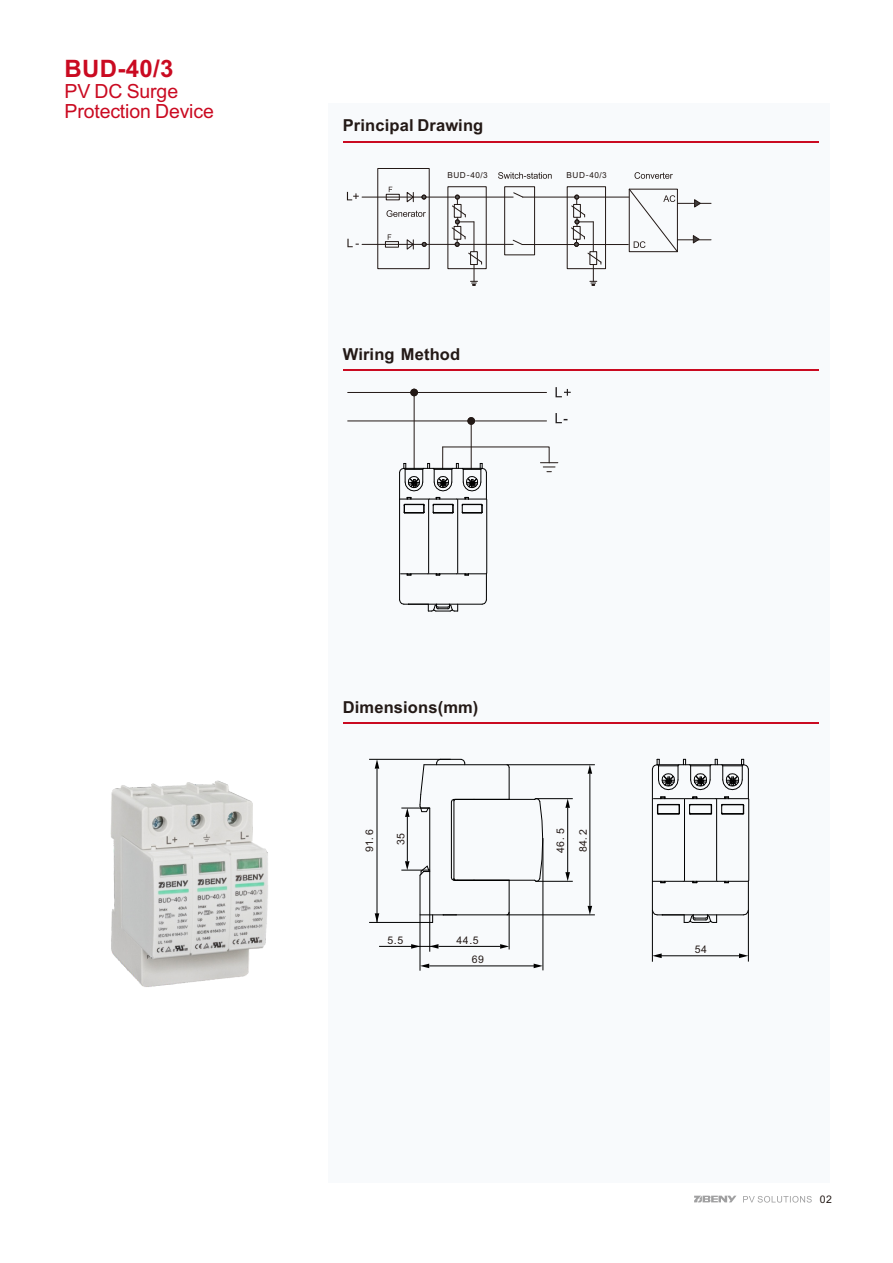
<style>
.page{position:relative;width:893px;height:1263px;background:#fff}
.page>*{position:absolute;margin:0;border:0;box-sizing:border-box;transform-origin:0 0}
.t1{font:700 24px "Arial";color:#ca0a21}
.t2{font:19.5px/20px "Arial";letter-spacing:-.01em;color:#ca0a21}
.t3{font:700 16.5px "Arial";letter-spacing:.01em;color:#231916}
.t4{font:10.5px/22.5px "Arial";letter-spacing:.055em;color:#231916}
.t5{font:8.25px "Arial";letter-spacing:.055em;color:#231916}
.s1{font-family:"Microsoft Ya Hei"}
.s2{font-family:"Arial Unicode MS"}
.s3{font-family:"Sim Sun"}
</style>
<div class="page">
<div style="left:328px;top:104px;width:502px;height:1079px;background:#f8fafc"></div>
<hr style="left:343px;top:141px;width:475px;height:1px;background:#ca0a21">
<hr style="left:343px;top:722px;width:475px;height:1px;background:#ca0a21">
<hr style="left:343px;top:370px;width:475px;height:1px;background:#ca0a21">
<hr style="left:362px;top:197px;width:151px;height:1px;background:#231916">
<hr style="left:362px;top:244px;width:151px;height:1px;background:#231916">
<div style="left:504px;top:186px;width:31px;height:69px;border:1px solid #231916"></div>
<svg style="left:513px;top:192px;width:11px;height:6px"></svg>
<hr style="left:523px;top:197px;width:106px;height:1px;background:#231916">
<svg style="left:512px;top:239px;width:10px;height:6px"></svg>
<hr style="left:522px;top:244px;width:106px;height:1px;background:#231916">
<div style="left:567px;top:186px;width:39px;height:83px;border:1px solid #231916"></div>
<hr style="left:677px;top:203px;width:34px;height:1px;background:#231916">
<hr style="left:677px;top:239px;width:34px;height:1px;background:#231916">
<svg style="left:694px;top:199px;width:7px;height:9px"></svg>
<svg style="left:692px;top:235px;width:8px;height:9px"></svg>
<svg style="left:571px;top:195px;width:31px;height:90px"></svg>
<svg style="left:451px;top:195px;width:31px;height:90px"></svg>
<svg style="left:498px;top:172px;width:54px;height:7px"></svg>
<svg style="left:634px;top:172px;width:39px;height:7px"></svg>
<svg style="left:628px;top:188px;width:50px;height:65px"></svg>
<svg style="left:377px;top:168px;width:53px;height:101px"></svg>
<svg style="left:347px;top:192px;width:12px;height:8px"></svg>
<svg style="left:347px;top:239px;width:12px;height:8px"></svg>
<svg style="left:743px;top:1196px;width:69px;height:6px"></svg>
<svg style="left:694px;top:1196px;width:42px;height:6px"></svg>
<hr style="left:661px;top:955px;width:78px;height:1px;background:#000">
<svg style="left:653px;top:953px;width:9px;height:5px"></svg>
<svg style="left:739px;top:953px;width:9px;height:5px"></svg>
<hr style="left:652px;top:910px;width:1px;height:52px;background:#000">
<hr style="left:748px;top:910px;width:1px;height:51px;background:#000">
<svg style="left:652px;top:759px;width:97px;height:164px"></svg>
<hr style="left:420px;top:922px;width:1px;height:49px;background:#000">
<hr style="left:543px;top:838px;width:1px;height:132px;background:#000">
<hr style="left:369px;top:759px;width:82px;height:1px;background:#000">
<hr style="left:369px;top:922px;width:51px;height:1px;background:#000">
<hr style="left:507px;top:764px;width:88px;height:1px;background:#000">
<hr style="left:507px;top:914px;width:88px;height:1px;background:#000">
<hr style="left:590px;top:774px;width:1px;height:132px;background:#000">
<svg style="left:588px;top:765px;width:4px;height:9px"></svg>
<svg style="left:588px;top:906px;width:4px;height:9px"></svg>
<hr style="left:536px;top:798px;width:37px;height:1px;background:#000">
<hr style="left:536px;top:881px;width:37px;height:1px;background:#000">
<hr style="left:567px;top:808px;width:1px;height:65px;background:#000">
<svg style="left:565px;top:799px;width:5px;height:9px"></svg>
<svg style="left:565px;top:872px;width:5px;height:9px"></svg>
<hr style="left:509px;top:912px;width:1px;height:37px;background:#000">
<hr style="left:429px;top:871px;width:1px;height:81px;background:#000">
<hr style="left:429px;top:966px;width:107px;height:1px;background:#000">
<svg style="left:420px;top:963px;width:9px;height:5px"></svg>
<svg style="left:534px;top:963px;width:9px;height:5px"></svg>
<hr style="left:379px;top:946px;width:54px;height:1px;background:#000">
<svg style="left:411px;top:944px;width:9px;height:5px"></svg>
<hr style="left:438px;top:946px;width:62px;height:1px;background:#000">
<svg style="left:500px;top:944px;width:9px;height:5px"></svg>
<svg style="left:429px;top:944px;width:9px;height:5px"></svg>
<hr style="left:455px;top:880px;width:80px;height:1px;background:#000">
<hr style="left:455px;top:799px;width:80px;height:1px;background:#000">
<svg style="left:401px;top:759px;width:109px;height:164px"></svg>
<svg style="left:535px;top:798px;width:8px;height:84px"></svg>
<hr style="left:377px;top:769px;width:1px;height:154px;background:#000">
<svg style="left:375px;top:759px;width:4px;height:10px"></svg>
<svg style="left:375px;top:913px;width:4px;height:10px"></svg>
<hr style="left:348px;top:421px;width:198px;height:1px;background:#231916">
<hr style="left:348px;top:392px;width:198px;height:1px;background:#231916">
<hr style="left:414px;top:392px;width:1px;height:77px;background:#231916">
<hr style="left:471px;top:421px;width:1px;height:48px;background:#231916">
<div style="left:410px;top:389px;width:8px;height:7px;background:#231916;border-radius:50%"></div>
<div style="left:467px;top:417px;width:8px;height:8px;background:#231916;border-radius:50%"></div>
<svg style="left:555px;top:387px;width:16px;height:10px"></svg>
<svg style="left:555px;top:413px;width:12px;height:10px"></svg>
<svg style="left:399px;top:446px;width:159px;height:166px"></svg>
<img style="left:110px;top:780px;width:158px;height:207px">
<h1 class="t1" style="left:65px;top:60px;width:110px">BUD-40/3</h1>
<p class="t2" style="left:65px;top:83px;width:151px">PV DC Surge<br>Protection Device</p>
<p class="t3" style="left:343px;top:119px;width:142px">Principal Drawing</p>
<p class="t5" style="left:448px;top:172px;width:42px">BUD<span class="s1">-</span>40<span class="s2">/</span>3</p>
<p class="t5" style="left:567px;top:172px;width:42px">BUD<span class="s1">-</span>40<span class="s2">/</span>3</p>
<p class="t3" style="left:343px;top:348px;width:119px">Wiring Method</p>
<p class="t3" style="left:343px;top:701px;width:137px">Dimensions(mm)</p>
<p class="t4" style="left:359px;top:852px;width:24px;rotate:-90deg">91<span class="s3">.</span>6</p>
<p class="t4" style="left:391px;top:845px;width:14px;rotate:-90deg">35</p>
<p class="t4" style="left:550px;top:853px;width:26px;rotate:-90deg">46<span class="s3">.</span>5<br>84<span class="s3">.</span>2</p>
<p class="t4" style="left:388px;top:930px;width:17px">5.5</p>
<p class="t4" style="left:472px;top:931px;width:14px;line-height:19.2px;text-indent:-15px">44.5<br>69</p>
<p class="t4" style="left:695px;top:939px;width:14px">54</p>
<p class="t4" style="left:820px;top:1189px;width:14px">02</p>
</div>
